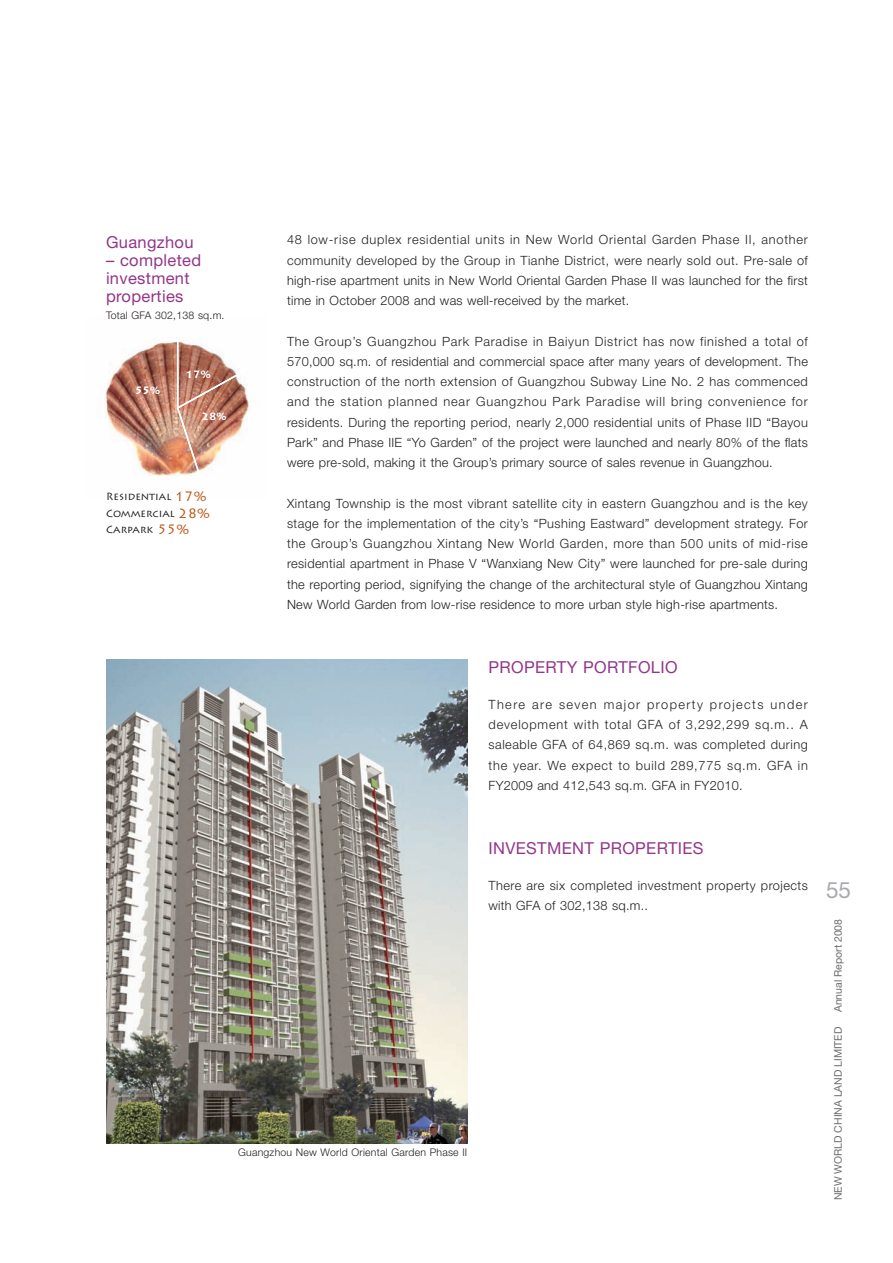
<style>
.page{position:relative;width:893px;height:1263px;background:#fff}
.page>*{position:absolute;margin:0;border:0;box-sizing:border-box;transform-origin:0 0}
.t1{font:22.5px "Helvetica Neue LT Std";color:#a8a9ad}
.t2{font:16.5px/18px "Helvetica Neue LT Std";letter-spacing:.02em;color:#93368a}
.t3{font:300 12.75px/20.2px "Helvetica Neue LT Std";letter-spacing:.02em;color:#231f20;text-align:justify}
.t4{font:300 10.5px "Helvetica Neue LT Std";letter-spacing:.02em;color:#231f20}
.t5{font:10.5px "Helvetica Neue LT Std";color:#6c6d70}
.t6{font:10.5px/16.5px "Lithos Pro";color:#231f20}
.t7{font:700 10.5px "Lithos Pro";color:#fff}
.s1{font-size:13.5px;color:#bc5718}
</style>
<div class="page">
<img style="left:105px;top:341px;width:144px;height:135px">
<img style="left:106px;top:660px;width:361px;height:483px">
<p class="t2" style="left:106px;top:234px;width:89px">Guangzhou</p>
<p class="t2" style="left:106px;top:252px;width:97px">– completed investment properties</p>
<p class="t4" style="left:106px;top:311px;width:120px">Total GFA 302,138 sq.m.</p>
<p class="t7" style="left:135px;top:385px;width:27px">55%</p>
<p class="t7" style="left:185px;top:368px;width:27px">17%</p>
<p class="t7" style="left:201px;top:411px;width:27px">28%</p>
<p class="t6" style="left:106px;top:488px;width:105px">Residential <span class="s1">17%<br></span>Commercial <span class="s1">28%<br></span>Carpark <span class="s1">55%</span></p>
<p class="t3" style="left:287px;top:231px;width:522px">48 low-rise duplex residential units in New World Oriental Garden Phase II, another community developed by the Group in Tianhe District, were nearly sold out. Pre-sale of high-rise apartment units in New World Oriental Garden Phase II was launched for the first time in October 2008 and was well-received by the market.</p>
<p class="t3" style="left:287px;top:332px;width:522px">The Group’s Guangzhou Park Paradise in Baiyun District has now finished a total of 570,000 sq.m. of residential and commercial space after many years of development. The construction of the north extension of Guangzhou Subway Line No. 2 has commenced and the station planned near Guangzhou Park Paradise will bring convenience for residents. During the reporting period, nearly 2,000 residential units of Phase IID “Bayou Park” and Phase IIE “Yo Garden” of the project were launched and nearly 80% of the flats were pre-sold, making it the Group’s primary source of sales revenue in Guangzhou.</p>
<p class="t3" style="left:287px;top:494px;width:522px">Xintang Township is the most vibrant satellite city in eastern Guangzhou and is the key stage for the implementation of the city’s “Pushing Eastward” development strategy. For the Group’s Guangzhou Xintang New World Garden, more than 500 units of mid-rise residential apartment in Phase V “Wanxiang New City” were launched for pre-sale during the reporting period, signifying the change of the architectural style of Guangzhou Xintang New World Garden from low-rise residence to more urban style high-rise apartments.</p>
<p class="t2" style="left:489px;top:660px;width:190px">PROPERTY PORTFOLIO</p>
<p class="t3" style="left:489px;top:695px;width:321px">There are seven major property projects under development with total GFA of 3,292,299 sq.m.. A saleable GFA of 64,869 sq.m. was completed during the year. We expect to build 289,775 sq.m. GFA in FY2009 and 412,543 sq.m. GFA in FY2010.</p>
<p class="t4" style="left:238px;top:1149px;width:231px">Guangzhou New World Oriental Garden Phase II</p>
<p class="t2" style="left:489px;top:841px;width:216px">INVESTMENT PROPERTIES</p>
<p class="t3" style="left:489px;top:876px;width:321px">There are six completed investment property projects with GFA of 302,138 sq.m..</p>
<h1 class="t1" style="left:826px;top:882px;width:27px">55</h1>
<p class="t5" style="left:834px;top:1012px;width:95px;rotate:-90deg">Annual Report 2008</p>
<p class="t5" style="left:834px;top:1200px;width:175px;rotate:-90deg">NEW WORLD CHINA LAND LIMITED</p>
</div>
